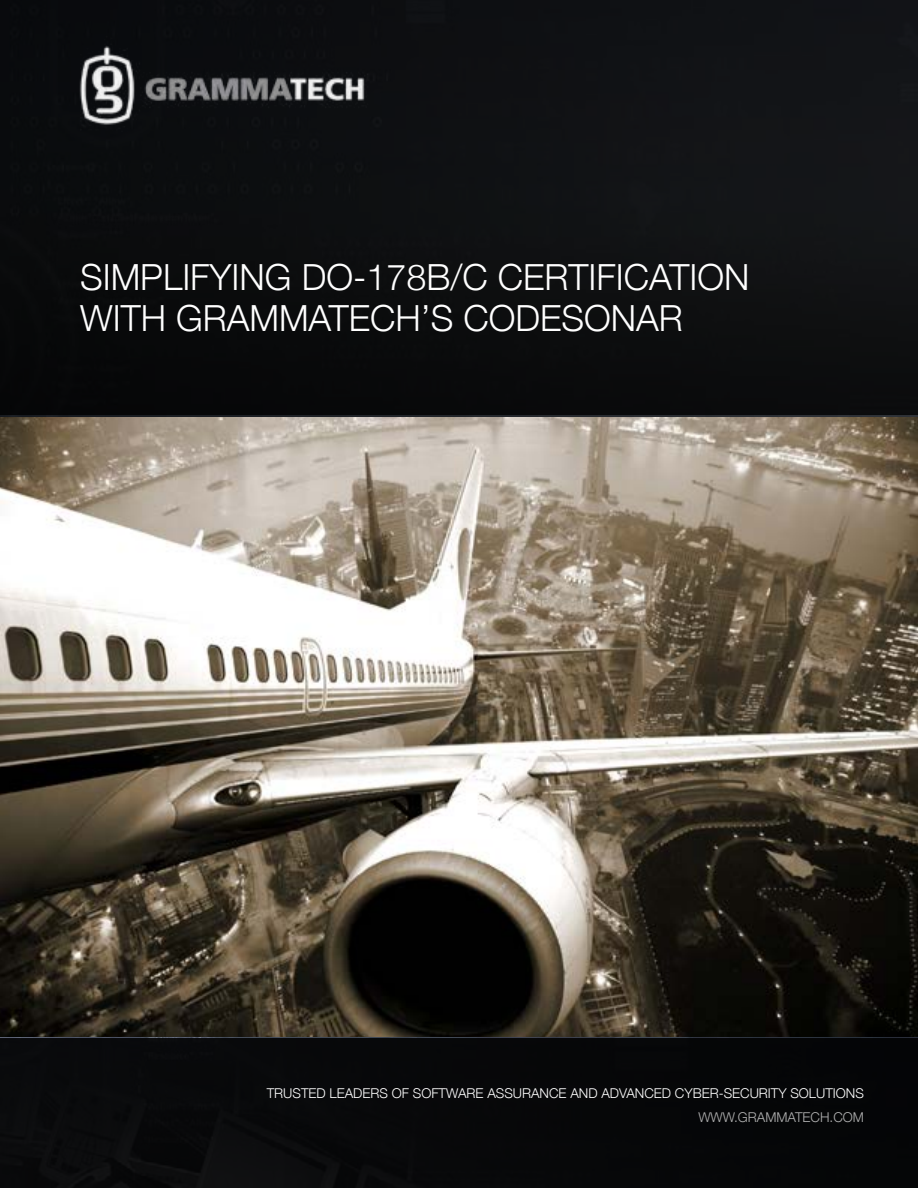
<style>
.page{position:relative;width:918px;height:1188px;background:#fff}
.page>*{position:absolute;margin:0;border:0;box-sizing:border-box;transform-origin:0 0}
.t1{font:300 36px/40.5px "Helvetica Neue";color:#fff}
.t2{font:300 13.5px "Helvetica Neue";color:#fff}
.t3{font:300 13.5px "Helvetica Neue";color:#b1b1b1}
</style>
<div class="page">
<img style="left:0;top:417px;width:918px;height:621px">
<div style="left:0;top:0;width:918px;height:415px;background:#0d0f10"></div>
<img style="left:79px;top:46px;width:289px;height:79px">
<div style="left:0;top:1038px;width:918px;height:150px;background:#070809"></div>
<h1 class="t1" style="left:80px;top:254px;width:671px">SIMPLIFYING DO-178B/C CERTIFICATION<br>WITH GRAMMATECH’S CODESONAR</h1>
<p class="t2" style="left:267px;top:1083px;width:599px">TRUSTED LEADERS OF SOFTWARE ASSURANCE AND ADVANCED CYBER-SECURITY SOLUTIONS</p>
<p class="t3" style="left:698px;top:1107px;width:167px">WWW.GRAMMATECH.COM</p>
</div>
